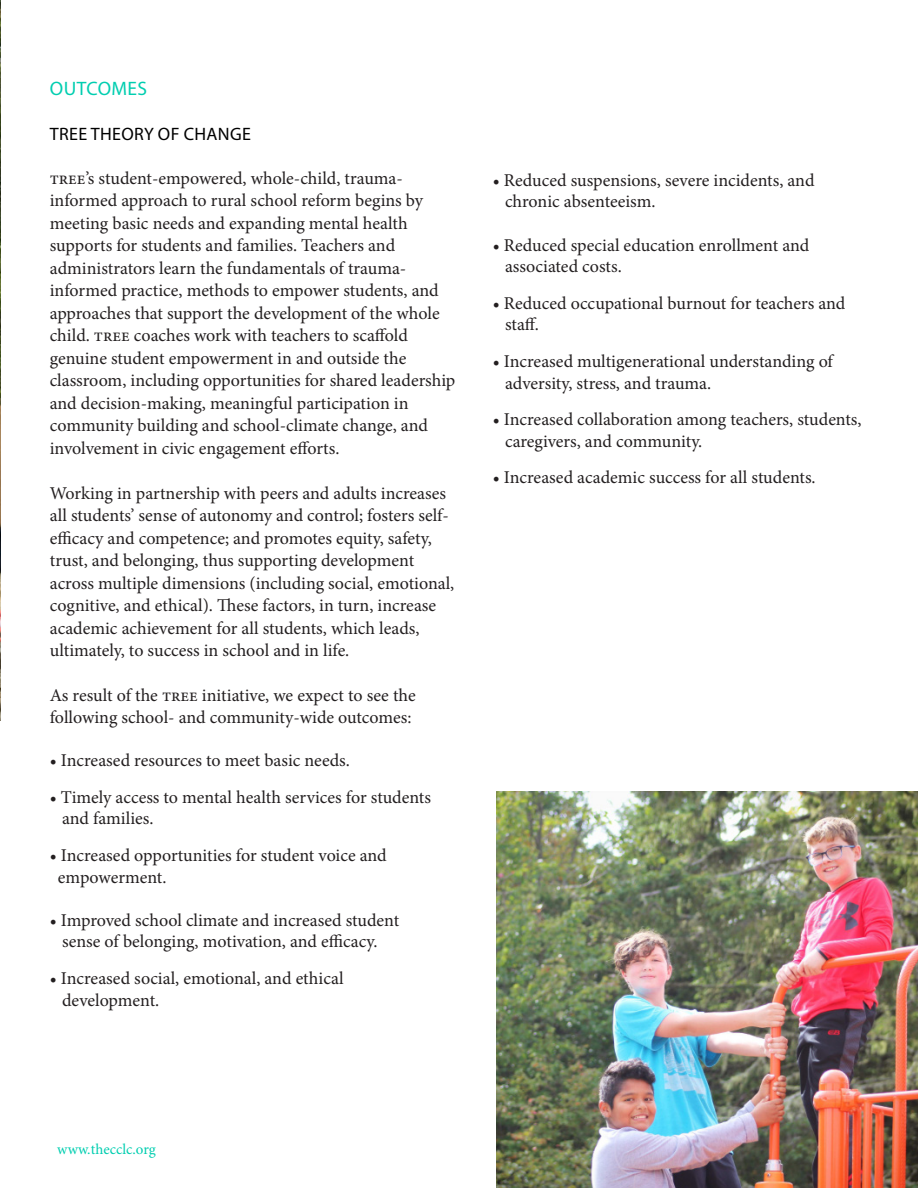
<style>
.page{position:relative;width:918px;height:1188px;background:#fff}
.page>*{position:absolute;margin:0;border:0;box-sizing:border-box;transform-origin:0 0}
.t1{font:19.5px "Myriad Pro";letter-spacing:.02em;color:#00ceb0}
.t2{font:18px/22.5px "Minion Pro";letter-spacing:-.005em;color:#231f20}
.t3{font:18px "Myriad Pro";letter-spacing:.02em;color:#000}
.t4{font:15px "Minion Pro";letter-spacing:.005em;color:#00ceb0}
</style>
<div class="page">
<img style="left:497px;top:791px;width:421px;height:397px">
<img style="left:0;top:0;width:1px;height:721px">
<p class="t1" style="left:50px;top:76px;width:99px">OUTCOMES</p>
<p class="t3" style="left:50px;top:123px;width:203px">TREE THEORY OF CHANGE</p>
<p class="t2" style="left:50px;top:167px;width:407px">TREE’s student-empowered, whole-child, trauma&shy;informed approach to rural school reform begins by meeting basic needs and expanding mental health supports for students and families. Teachers and administrators learn the fundamentals of trauma&shy;informed practice, methods to empower students, and approaches that support the development of the whole child. TREE coaches work with teachers to scaffold genuine student empowerment in and outside the classroom, including opportunities for shared leadership and decision-making, meaningful participation in community building and school-climate change, and involvement in civic engagement efforts.</p>
<p class="t2" style="left:50px;top:482px;width:406px">Working in partnership with peers and adults increases all students’ sense of autonomy and control; fosters self&shy;efficacy and competence; and promotes equity, safety, trust, and belonging, thus supporting development across multiple dimensions (including social, emotional, cognitive, and ethical). These factors, in turn, increase academic achievement for all students, which leads, ultimately, to success in school and in life.</p>
<p class="t2" style="left:50px;top:685px;width:368px;line-height:21.6px">As result of the TREE initiative, we expect to see the following school- and community-wide outcomes:</p>
<p class="t2" style="left:50px;top:749px;width:302px">• Increased resources to meet basic needs.</p>
<p class="t2" style="left:50px;top:786px;width:383px">• Timely access to mental health services for students</p>
<p class="t2" style="left:62px;top:807px;width:93px">and families.</p>
<p class="t2" style="left:50px;top:844px;width:339px">• Increased opportunities for student voice and</p>
<p class="t2" style="left:58px;top:866px;width:110px">empowerment.</p>
<p class="t2" style="left:50px;top:909px;width:351px">• Improved school climate and increased student</p>
<p class="t2" style="left:62px;top:930px;width:317px">sense of belonging, motivation, and efficacy.</p>
<p class="t2" style="left:50px;top:967px;width:295px">• Increased social, emotional, and ethical</p>
<p class="t2" style="left:62px;top:989px;width:99px">development.</p>
<p class="t2" style="left:493px;top:169px;width:323px">• Reduced suspensions, severe incidents, and</p>
<p class="t2" style="left:505px;top:191px;width:152px">chronic absenteeism.</p>
<p class="t2" style="left:493px;top:234px;width:318px">• Reduced special education enrollment and</p>
<p class="t2" style="left:505px;top:255px;width:118px">associated costs.</p>
<p class="t2" style="left:493px;top:292px;width:354px">• Reduced occupational burnout for teachers and</p>
<p class="t2" style="left:505px;top:314px;width:35px">staff.</p>
<p class="t2" style="left:493px;top:350px;width:342px">• Increased multigenerational understanding of</p>
<p class="t2" style="left:505px;top:372px;width:208px">adversity, stress, and trauma.</p>
<p class="t2" style="left:493px;top:408px;width:370px">• Increased collaboration among teachers, students,</p>
<p class="t2" style="left:505px;top:430px;width:199px">caregivers, and community.</p>
<p class="t2" style="left:493px;top:467px;width:324px">• Increased academic success for all students.</p>
<p class="t4" style="left:57px;top:1139px;width:100px">www.thecclc.org</p>
</div>
